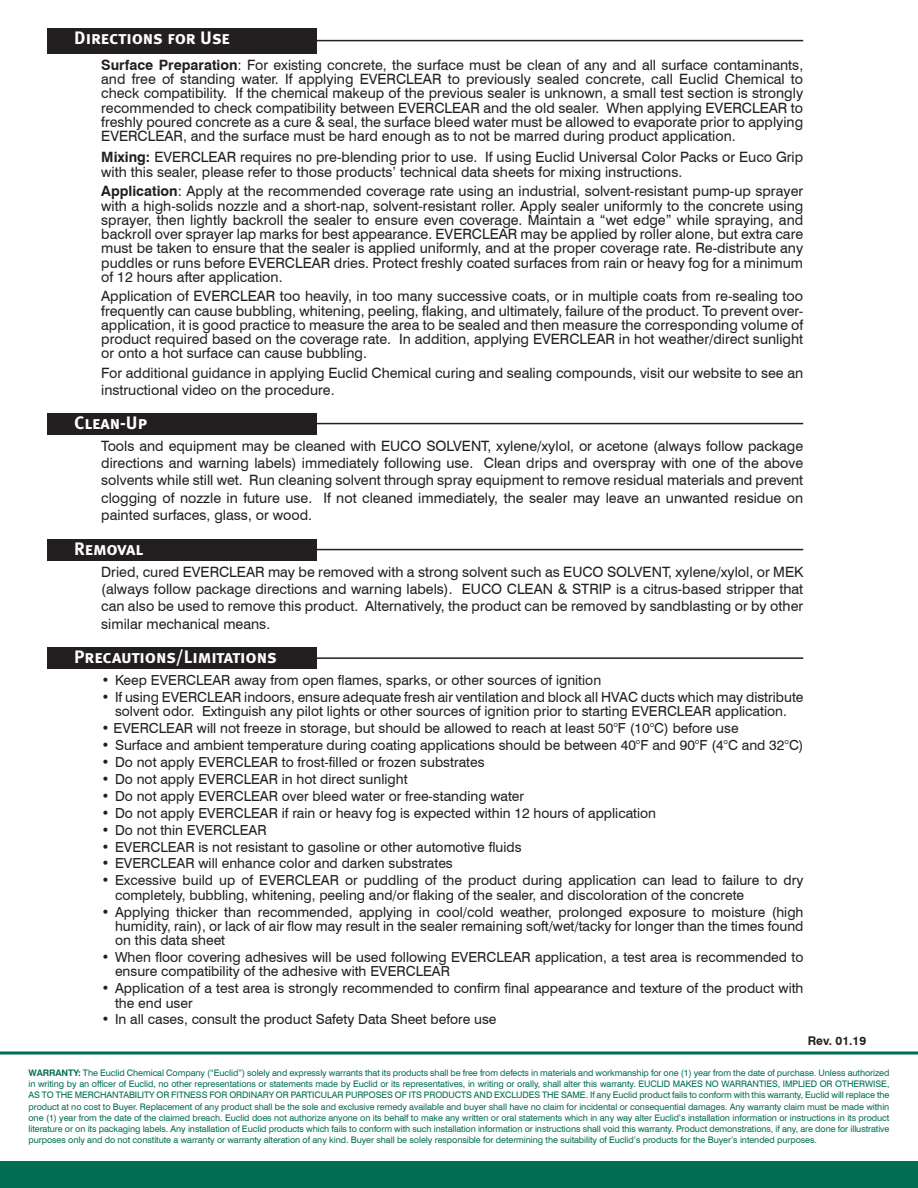
<style>
.page{position:relative;width:918px;height:1188px;background:#fff}
.page>*{position:absolute;margin:0;border:0;box-sizing:border-box;transform-origin:0 0}
.SubHeading{font:18px "Meta Bold Caps";letter-spacing:-.005em;color:#fff}
.Body_Copy{font:14.25px/14.2px "Swiss 721 BT";color:#231f20;text-align:justify}
.Bullet_Copy{font:13.8px/14.2px "Swiss 721 BT";color:#231f20}
.Bullet_Copy-2{font:700 12px "Swiss 721 BT";color:#231f20}
.t1{font:9px/11.2px "Swiss 721 BT";letter-spacing:-.01em;color:#006e53;text-align:justify}
.s1{font-weight:700}
</style>
<div class="page">
<div style="left:0;top:1161px;width:918px;height:27px;background:#006e53"></div>
<hr style="left:0;top:1052px;width:918px;height:2px;background:#006e53">
<div style="left:47px;top:28px;width:270px;height:26px;background:#231f20"></div>
<hr style="left:306px;top:40px;width:497px;height:1px;background:#231f20">
<div style="left:47px;top:539px;width:270px;height:21px;background:#231f20"></div>
<hr style="left:306px;top:549px;width:497px;height:1px;background:#231f20">
<div style="left:47px;top:413px;width:270px;height:21px;background:#231f20"></div>
<hr style="left:306px;top:423px;width:497px;height:1px;background:#231f20">
<div style="left:47px;top:647px;width:270px;height:22px;background:#231f20"></div>
<hr style="left:306px;top:657px;width:497px;height:2px;background:#231f20">
<p class="SubHeading" style="left:74px;top:28px;width:157px">Directions for Use</p>
<p class="Body_Copy" style="left:101px;top:58px;width:704px"><span class="s1">Surface Preparation</span>: For existing concrete, the surface must be clean of any and all surface contaminants, and free of standing water. If applying EVERCLEAR to previously sealed concrete, call Euclid Chemical to check compatibility. If the chemical makeup of the previous sealer is unknown, a small test section is strongly recommended to check compatibility between EVERCLEAR and the old sealer. When applying EVERCLEAR to freshly poured concrete as a cure &amp; seal, the surface bleed water must be allowed to evaporate prior to applying EVERCLEAR, and the surface must be hard enough as to not be marred during product application.</p>
<p class="Body_Copy" style="left:101px;top:149px;width:704px;line-height:15px"><span class="s1">Mixing:</span> EVERCLEAR requires no pre-blending prior to use. If using Euclid Universal Color Packs or Euco Grip with this sealer, please refer to those products’ technical data sheets for mixing instructions.</p>
<p class="Body_Copy" style="left:101px;top:184px;width:704px"><span class="s1">Application</span>: Apply at the recommended coverage rate using an industrial, solvent-resistant pump-up sprayer with a high-solids nozzle and a short-nap, solvent-resistant roller. Apply sealer uniformly to the concrete using sprayer, then lightly backroll the sealer to ensure even coverage. Maintain a “wet edge” while spraying, and backroll over sprayer lap marks for best appearance. EVERCLEAR may be applied by roller alone, but extra care must be taken to ensure that the sealer is applied uniformly, and at the proper coverage rate. Re-distribute any puddles or runs before EVERCLEAR dries. Protect freshly coated surfaces from rain or heavy fog for a minimum of 12 hours after application.</p>
<p class="Body_Copy" style="left:101px;top:289px;width:704px">Application of EVERCLEAR too heavily, in too many successive coats, or in multiple coats from re-sealing too frequently can cause bubbling, whitening, peeling, flaking, and ultimately, failure of the product. To prevent over&shy;application, it is good practice to measure the area to be sealed and then measure the corresponding volume of product required based on the coverage rate. In addition, applying EVERCLEAR in hot weather/direct sunlight or onto a hot surface can cause bubbling.</p>
<p class="Body_Copy" style="left:101px;top:364px;width:704px;line-height:17.2px">For additional guidance in applying Euclid Chemical curing and sealing compounds, visit our website to see an instructional video on the procedure.</p>
<p class="SubHeading" style="left:74px;top:412px;width:74px">Clean-Up</p>
<p class="Body_Copy" style="left:101px;top:437px;width:704px;line-height:17.2px">Tools and equipment may be cleaned with EUCO SOLVENT, xylene/xylol, or acetone (always follow package directions and warning labels) immediately following use. Clean drips and overspray with one of the above solvents while still wet. Run cleaning solvent through spray equipment to remove residual materials and prevent clogging of nozzle in future use. If not cleaned immediately, the sealer may leave an unwanted residue on painted surfaces, glass, or wood.</p>
<p class="SubHeading" style="left:74px;top:538px;width:70px">Removal</p>
<p class="Body_Copy" style="left:101px;top:563px;width:704px;line-height:17.2px">Dried, cured EVERCLEAR may be removed with a strong solvent such as EUCO SOLVENT, xylene/xylol, or MEK (always follow package directions and warning labels). EUCO CLEAN &amp; STRIP is a citrus-based stripper that can also be used to remove this product. Alternatively, the product can be removed by sandblasting or by other similar mechanical means.</p>
<p class="SubHeading" style="left:74px;top:647px;width:204px">Precautions/Limitations</p>
<p class="Bullet_Copy" style="left:102px;top:673px;width:501px">• Keep EVERCLEAR away from open flames, sparks, or other sources of ignition</p>
<p class="Bullet_Copy" style="left:102px;top:690px;width:703px;text-align:center">• If using EVERCLEAR indoors, ensure adequate fresh air ventilation and block all HVAC ducts which may distribute solvent odor. Extinguish any pilot lights or other sources of ignition prior to starting EVERCLEAR application.</p>
<p class="Bullet_Copy" style="left:102px;top:721px;width:639px">• EVERCLEAR will not freeze in storage, but should be allowed to reach at least 50°F (10°C) before use</p>
<p class="Bullet_Copy" style="left:102px;top:738px;width:704px">• Surface and ambient temperature during coating applications should be between 40°F and 90°F (4°C and 32°C)</p>
<p class="Bullet_Copy" style="left:102px;top:755px;width:385px">• Do not apply EVERCLEAR to frost-filled or frozen substrates</p>
<p class="Bullet_Copy" style="left:102px;top:772px;width:308px">• Do not apply EVERCLEAR in hot direct sunlight</p>
<p class="Bullet_Copy" style="left:102px;top:789px;width:424px">• Do not apply EVERCLEAR over bleed water or free-standing water</p>
<p class="Bullet_Copy" style="left:102px;top:805px;width:556px">• Do not apply EVERCLEAR if rain or heavy fog is expected within 12 hours of application</p>
<p class="Bullet_Copy" style="left:102px;top:822px;width:167px">• Do not thin EVERCLEAR</p>
<p class="Bullet_Copy" style="left:102px;top:839px;width:422px">• EVERCLEAR is not resistant to gasoline or other automotive fluids</p>
<p class="Bullet_Copy" style="left:102px;top:856px;width:353px">• EVERCLEAR will enhance color and darken substrates</p>
<p class="Bullet_Copy" style="left:115px;top:873px;width:690px;text-indent:-14px">• Excessive build up of EVERCLEAR or puddling of the product during application can lead to failure to dry completely, bubbling, whitening, peeling and/or flaking of the sealer, and discoloration of the concrete</p>
<p class="Bullet_Copy" style="left:115px;top:904px;width:690px;text-align:justify;text-indent:-14px">• Applying thicker than recommended, applying in cool/cold weather, prolonged exposure to moisture (high humidity, rain), or lack of air flow may result in the sealer remaining soft/wet/tacky for longer than the times found on this data sheet</p>
<p class="Bullet_Copy" style="left:115px;top:950px;width:690px;text-indent:-14px">• When floor covering adhesives will be used following EVERCLEAR application, a test area is recommended to ensure compatibility of the adhesive with EVERCLEAR</p>
<p class="Bullet_Copy" style="left:115px;top:981px;width:690px;text-indent:-14px">• Application of a test area is strongly recommended to confirm final appearance and texture of the product with the end user</p>
<p class="Bullet_Copy" style="left:102px;top:1012px;width:396px">• In all cases, consult the product Safety Data Sheet before use</p>
<p class="Bullet_Copy-2" style="left:808px;top:1033px;width:60px">Rev. 01.19</p>
<p class="t1" style="left:28px;top:1067px;width:863px"><span class="s1">WARRANTY:</span> The Euclid Chemical Company (“Euclid”) solely and expressly warrants that its products shall be free from defects in materials and workmanship for one (1) year from the date of purchase. Unless authorized in writing by an officer of Euclid, no other representations or statements made by Euclid or its representatives, in writing or orally, shall alter this warranty. EUCLID MAKES NO WARRANTIES, IMPLIED OR OTHERWISE, AS TO THE MERCHANTABILITY OR FITNESS FOR ORDINARY OR PARTICULAR PURPOSES OF ITS PRODUCTS AND EXCLUDES THE SAME. If any Euclid product fails to conform with this warranty, Euclid will replace the product at no cost to Buyer. Replacement of any product shall be the sole and exclusive remedy available and buyer shall have no claim for incidental or consequential damages. Any warranty claim must be made within one (1) year from the date of the claimed breach. Euclid does not authorize anyone on its behalf to make any written or oral statements which in any way alter Euclid’s installation information or instructions in its product literature or on its packaging labels. Any installation of Euclid products which fails to conform with such installation information or instructions shall void this warranty. Product demonstrations, if any, are done for illustrative purposes only and do not constitute a warranty or warranty alteration of any kind. Buyer shall be solely responsible for determining the suitability of Euclid’s products for the Buyer’s intended purposes.</p>
</div>
